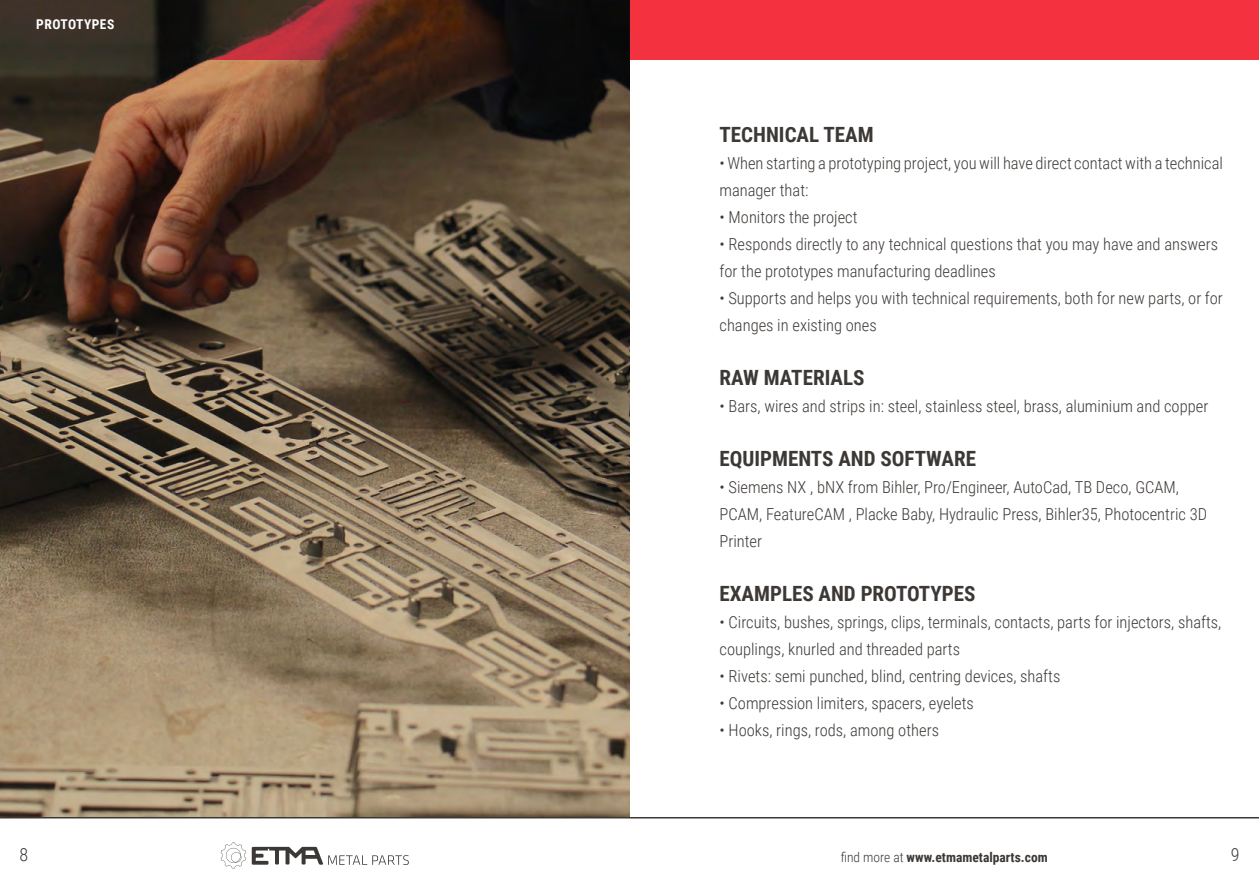
<style>
.page{position:relative;width:1259px;height:893px;background:#fff}
.page>*{position:absolute;margin:0;border:0;box-sizing:border-box;transform-origin:0 0}
.t1{font:700 21px "Roboto Condensed";color:#3c3835}
.t2{font:300 18px "Roboto Condensed";color:#3c3835}
.t3{font:300 16.5px/27px "Roboto Condensed";color:#3c3835}
.t4{font:700 13.5px "Roboto Condensed";color:#3c3835}
.t5{font:700 13.5px "Roboto Condensed";letter-spacing:.035em;color:#fff}
.s1{font-weight:300}
</style>
<div class="page">
<img style="left:0;top:60px;width:629px;height:757px">
<svg style="left:0;top:0;width:1259px;height:60px;background:#982a2d"></svg>
<hr style="left:0;top:817px;width:1259px;height:1px;background:#3c3835">
<svg style="left:221px;top:842px;width:25px;height:26px"></svg>
<svg style="left:252px;top:847px;width:157px;height:18px"></svg>
<p class="t5" style="left:36px;top:17px;width:80px">PROTOTYPES</p>
<p class="t1" style="left:719px;top:123px;width:156px">TECHNICAL TEAM</p>
<p class="t3" style="left:719px;top:150px;width:505px">• When starting a prototyping project, you will have direct contact with a technical manager that:</p>
<p class="t3" style="left:719px;top:204px;width:139px">• Monitors the project</p>
<p class="t3" style="left:719px;top:231px;width:500px">• Responds directly to any technical questions that you may have and answers for the prototypes manufacturing deadlines</p>
<p class="t3" style="left:719px;top:285px;width:505px">• Supports and helps you with technical requirements, both for new parts, or for changes in existing ones</p>
<p class="t1" style="left:719px;top:366px;width:146px">RAW MATERIALS</p>
<p class="t3" style="left:719px;top:393px;width:490px">• Bars, wires and strips in: steel, stainless steel, brass, aluminium and copper</p>
<p class="t1" style="left:719px;top:447px;width:258px">EQUIPMENTS AND SOFTWARE</p>
<p class="t3" style="left:719px;top:474px;width:489px">• Siemens NX , bNX from Bihler, Pro/Engineer, AutoCad, TB Deco, GCAM,<br>PCAM, FeatureCAM , Placke Baby, Hydraulic Press, Bihler35, Photocentric 3D<br>Printer</p>
<p class="t1" style="left:719px;top:582px;width:257px">EXAMPLES AND PROTOTYPES</p>
<p class="t3" style="left:719px;top:609px;width:503px">• Circuits, bushes, springs, clips, terminals, contacts, parts for injectors, shafts, couplings, knurled and threaded parts</p>
<p class="t3" style="left:719px;top:663px;width:342px">• Rivets: semi punched, blind, centring devices, shafts</p>
<p class="t3" style="left:719px;top:690px;width:256px">• Compression limiters, spacers, eyelets</p>
<p class="t3" style="left:719px;top:717px;width:221px">• Hooks, rings, rods, among others</p>
<p class="t2" style="left:19px;top:845px;width:10px">8</p>
<p class="t4" style="left:840px;top:850px;width:208px"><span class="s1">find more at</span> www.etmametalparts.com</p>
<p class="t2" style="left:1230px;top:845px;width:10px">9</p>
</div>
